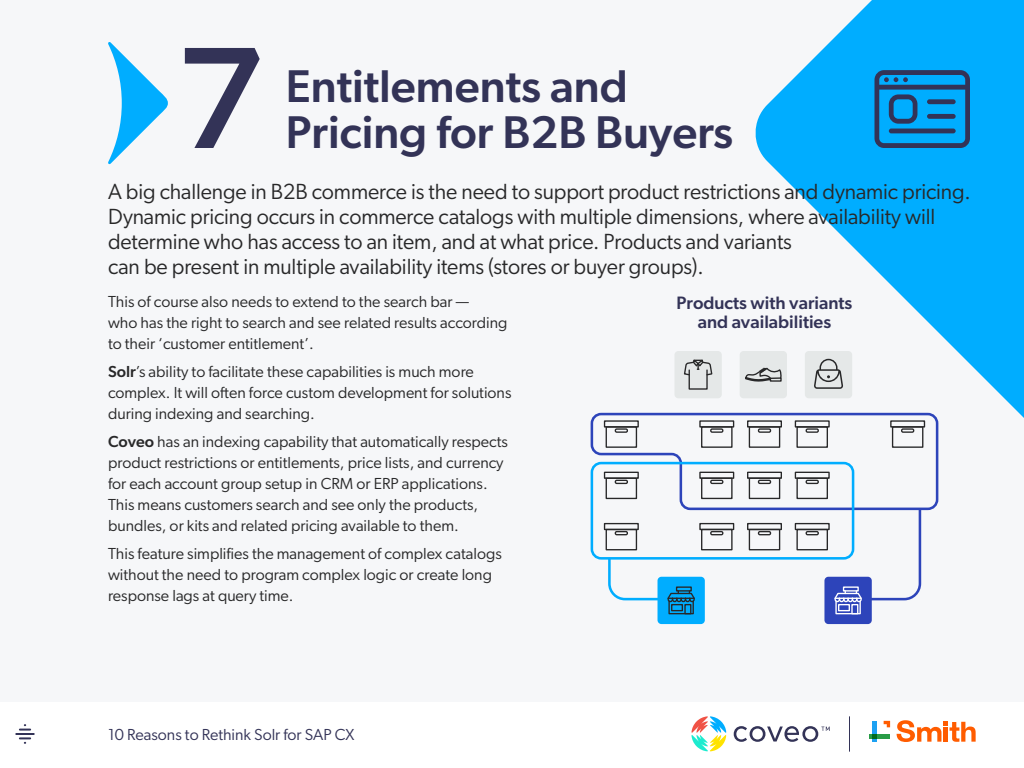
<style>
.page{position:relative;width:1024px;height:768px;background:#fff}
.page>*{position:absolute;margin:0;border:0;box-sizing:border-box;transform-origin:0 0}
.t1{font:500 145px "Gibson";color:#333357}
.t2{font:500 46px/46px "Gibson";color:#333357}
.t3{font:22px/25px "Gibson";letter-spacing:-.005em;color:#282829}
.t4{font:500 18px/19px "Gibson";color:#333357;text-align:center}
.t5{font:16px/21px "Gibson";color:#282829}
.t6{font:16px "Gibson";color:#333357}
.s1{font-weight:500}
</style>
<div class="page">
<div style="left:0;top:0;width:1024px;height:702px;background:#f6f7f9"></div>
<svg style="left:16px;top:724px;width:18px;height:20px"></svg>
<svg style="left:734px;top:726px;width:96px;height:16px"></svg>
<svg style="left:692px;top:716px;width:34px;height:35px"></svg>
<hr style="left:849px;top:716px;width:1px;height:36px;background:#333357">
<svg style="left:884px;top:721px;width:6px;height:6px"></svg>
<hr style="left:873px;top:721px;width:4px;height:13px;background:#1da1f2">
<hr style="left:877px;top:734px;width:13px;height:4px;background:#299c47">
<svg style="left:869px;top:734px;width:8px;height:8px"></svg>
<svg style="left:897px;top:720px;width:79px;height:22px"></svg>
<svg style="left:755px;top:0;width:269px;height:418px;fill:#00adff"></svg>
<svg style="left:108px;top:42px;width:60px;height:123px"></svg>
<svg style="left:590px;top:412px;width:349px;height:99px"></svg>
<div style="left:591px;top:462px;width:263px;height:98px;border:3px solid #00adff;border-radius:9px"></div>
<div style="left:805px;top:351px;width:47px;height:47px;background:#e5e8e8;border-radius:4px"></div>
<svg style="left:814px;top:359px;width:29px;height:30px"></svg>
<div style="left:674px;top:351px;width:48px;height:47px;background:#e5e8e8;border-radius:4px"></div>
<div style="left:658px;top:577px;width:47px;height:47px;background:#00adff;border-radius:4px"></div>
<div style="left:824px;top:577px;width:48px;height:47px;background:#2d44ba;border-radius:4px"></div>
<div style="left:740px;top:351px;width:47px;height:47px;background:#e5e8e8;border-radius:4px"></div>
<div style="left:606px;top:426px;width:31px;height:22px;border:1px solid #282829"></div>
<div style="left:604px;top:420px;width:35px;height:8px;border:1px solid #282829"></div>
<div style="left:615px;top:428px;width:13px;height:5px;border:1px solid #282829"></div>
<div style="left:701px;top:426px;width:32px;height:22px;border:1px solid #282829"></div>
<div style="left:699px;top:420px;width:35px;height:8px;border:1px solid #282829"></div>
<div style="left:710px;top:428px;width:13px;height:5px;border:1px solid #282829"></div>
<div style="left:749px;top:426px;width:31px;height:22px;border:1px solid #282829"></div>
<div style="left:747px;top:420px;width:35px;height:8px;border:1px solid #282829"></div>
<div style="left:758px;top:428px;width:13px;height:5px;border:1px solid #282829"></div>
<div style="left:796px;top:426px;width:32px;height:22px;border:1px solid #282829"></div>
<div style="left:795px;top:420px;width:35px;height:8px;border:1px solid #282829"></div>
<div style="left:806px;top:428px;width:13px;height:5px;border:1px solid #282829"></div>
<div style="left:892px;top:426px;width:31px;height:22px;border:1px solid #282829"></div>
<div style="left:890px;top:420px;width:35px;height:8px;border:1px solid #282829"></div>
<div style="left:901px;top:428px;width:13px;height:5px;border:1px solid #282829"></div>
<div style="left:689px;top:369px;width:19px;height:21px;border:1px solid #282829"></div>
<svg style="left:684px;top:359px;width:29px;height:17px"></svg>
<svg style="left:745px;top:367px;width:37px;height:15px"></svg>
<div style="left:668px;top:601px;width:26px;height:13px;border:1px solid #282829"></div>
<div style="left:684px;top:604px;width:7px;height:10px;border:1px solid #282829"></div>
<div style="left:671px;top:604px;width:12px;height:7px;border:1px solid #282829"></div>
<svg style="left:607px;top:556px;width:89px;height:47px"></svg>
<div style="left:835px;top:601px;width:26px;height:13px;border:1px solid #fff"></div>
<div style="left:851px;top:604px;width:7px;height:10px;border:1px solid #fff"></div>
<div style="left:838px;top:604px;width:12px;height:7px;border:1px solid #fff"></div>
<svg style="left:833px;top:506px;width:89px;height:97px"></svg>
<div style="left:606px;top:529px;width:31px;height:21px;border:1px solid #282829"></div>
<div style="left:604px;top:523px;width:35px;height:7px;border:1px solid #282829"></div>
<div style="left:615px;top:531px;width:13px;height:4px;border:1px solid #282829"></div>
<div style="left:701px;top:529px;width:32px;height:21px;border:1px solid #282829"></div>
<div style="left:699px;top:523px;width:35px;height:7px;border:1px solid #282829"></div>
<div style="left:710px;top:531px;width:13px;height:4px;border:1px solid #282829"></div>
<div style="left:749px;top:529px;width:31px;height:21px;border:1px solid #282829"></div>
<div style="left:747px;top:523px;width:35px;height:7px;border:1px solid #282829"></div>
<div style="left:758px;top:531px;width:13px;height:4px;border:1px solid #282829"></div>
<div style="left:796px;top:529px;width:32px;height:21px;border:1px solid #282829"></div>
<div style="left:795px;top:523px;width:35px;height:7px;border:1px solid #282829"></div>
<div style="left:806px;top:531px;width:13px;height:4px;border:1px solid #282829"></div>
<div style="left:606px;top:478px;width:31px;height:21px;border:1px solid #282829"></div>
<div style="left:604px;top:472px;width:35px;height:7px;border:1px solid #282829"></div>
<div style="left:615px;top:480px;width:13px;height:4px;border:1px solid #282829"></div>
<div style="left:701px;top:478px;width:32px;height:21px;border:1px solid #282829"></div>
<div style="left:699px;top:472px;width:35px;height:7px;border:1px solid #282829"></div>
<div style="left:710px;top:480px;width:13px;height:4px;border:1px solid #282829"></div>
<div style="left:749px;top:478px;width:31px;height:21px;border:1px solid #282829"></div>
<div style="left:747px;top:472px;width:35px;height:7px;border:1px solid #282829"></div>
<div style="left:758px;top:480px;width:13px;height:4px;border:1px solid #282829"></div>
<div style="left:796px;top:478px;width:32px;height:21px;border:1px solid #282829"></div>
<div style="left:795px;top:472px;width:35px;height:7px;border:1px solid #282829"></div>
<div style="left:806px;top:480px;width:13px;height:4px;border:1px solid #282829"></div>
<svg style="left:874px;top:70px;width:96px;height:78px;background:#1281c3"></svg>
<div style="left:927px;top:99px;width:29px;height:5px;background:#333357;border-radius:2px"></div>
<div style="left:927px;top:114px;width:29px;height:5px;background:#333357;border-radius:2px"></div>
<hr style="left:889px;top:129px;width:67px;height:4px;background:#333357;border-radius:2px">
<h1 class="t1" style="left:176px;top:11px;width:89px">7</h1>
<h2 class="t2" style="left:286px;top:62px;width:449px">Entitlements and<br>Pricing for B2B Buyers</h2>
<p class="t3" style="left:108px;top:179px;width:864px">A big challenge in B2B commerce is the need to support product restrictions and dynamic pricing.<br>Dynamic pricing occurs in commerce catalogs with multiple dimensions, where availability will determine who has access to an item, and at what price. Products and variants<br>can be present in multiple availability items (stores or buyer groups).</p>
<p class="t5" style="left:108px;top:291px;width:401px">This of course also needs to extend to the search bar —<br>who has the right to search and see related results according to their ‘customer entitlement’.</p>
<p class="t5" style="left:108px;top:361px;width:405px"><span class="s1">Solr</span>’s ability to facilitate these capabilities is much more complex. It will often force custom development for solutions during indexing and searching.</p>
<p class="t5" style="left:108px;top:431px;width:402px"><span class="s1">Coveo</span> has an indexing capability that automatically respects product restrictions or entitlements, price lists, and currency for each account group setup in CRM or ERP applications.<br>This means customers search and see only the products, bundles, or kits and related pricing available to them.</p>
<p class="t5" style="left:108px;top:543px;width:395px">This feature simplifies the management of complex catalogs without the need to program complex logic or create long response lags at query time.</p>
<p class="t4" style="left:677px;top:293px;width:177px">Products with variants and availabilities</p>
<p class="t6" style="left:108px;top:724px;width:248px">10 Reasons to Rethink Solr for SAP CX</p>
</div>
